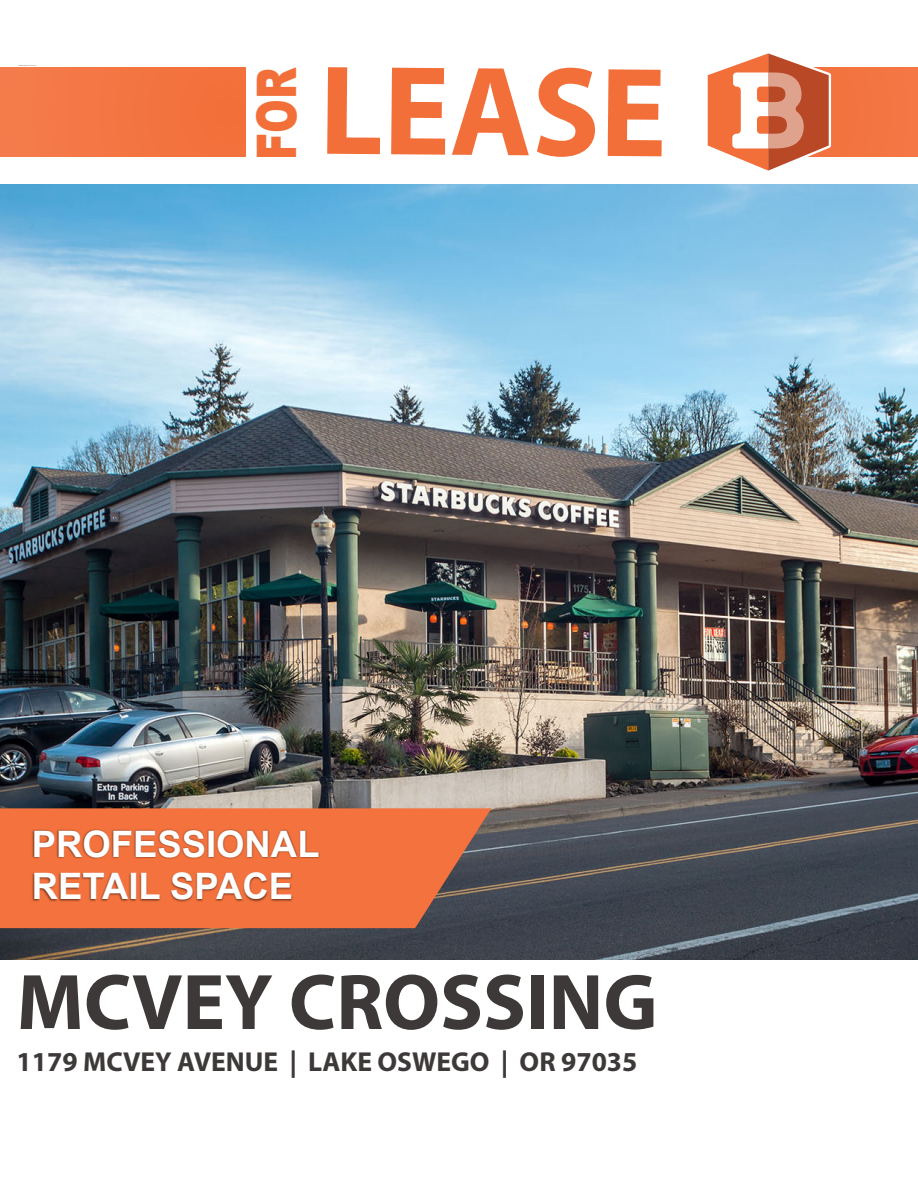
<style>
.page{position:relative;width:918px;height:1188px;background:#fff}
.page>*{position:absolute;margin:0;border:0;box-sizing:border-box;transform-origin:0 0}
.t1{font:700 128.4px "Myriad Pro";letter-spacing:-.01em;color:#f36f39}
.t2{font:700 79.5px "Myriad Pro";color:#3d3938}
.t3{font:900 54.6px "Arial";color:#f36f39;scale:.74 1}
.t4{font:700 36.45px/42.5px "Arial";color:#fff}
.t5{font:700 27.45px "Myriad Pro";color:#3d3938}
</style>
<div class="page">
<img style="left:0;top:185px;width:918px;height:774px">
<svg style="left:0;top:808px;width:491px;height:120px;background:#de6d40"></svg>
<img style="left:32px;top:828px;width:288px;height:74px">
<div style="left:793px;top:67px;width:125px;height:90px;background:#f37542"></div>
<div style="left:0;top:67px;width:246px;height:90px;background:#f47542"></div>
<svg style="left:707px;top:53px;width:124px;height:118px"></svg>
<h3 class="t3" style="left:257px;top:160px;width:126px;rotate:-90deg">FOR</h3>
<h1 class="t1" style="left:319px;top:58px;width:350px">LEASE</h1>
<h3 class="t4" style="left:32px;top:826px;width:289px">PROFESSIONAL<br>RETAIL SPACE</h3>
<h2 class="t2" style="left:17px;top:969px;width:643px">MCVEY CROSSING</h2>
<p class="t5" style="left:17px;top:1050px;width:622px">1179 MCVEY AVENUE | LAKE OSWEGO | OR 97035</p>
</div>
